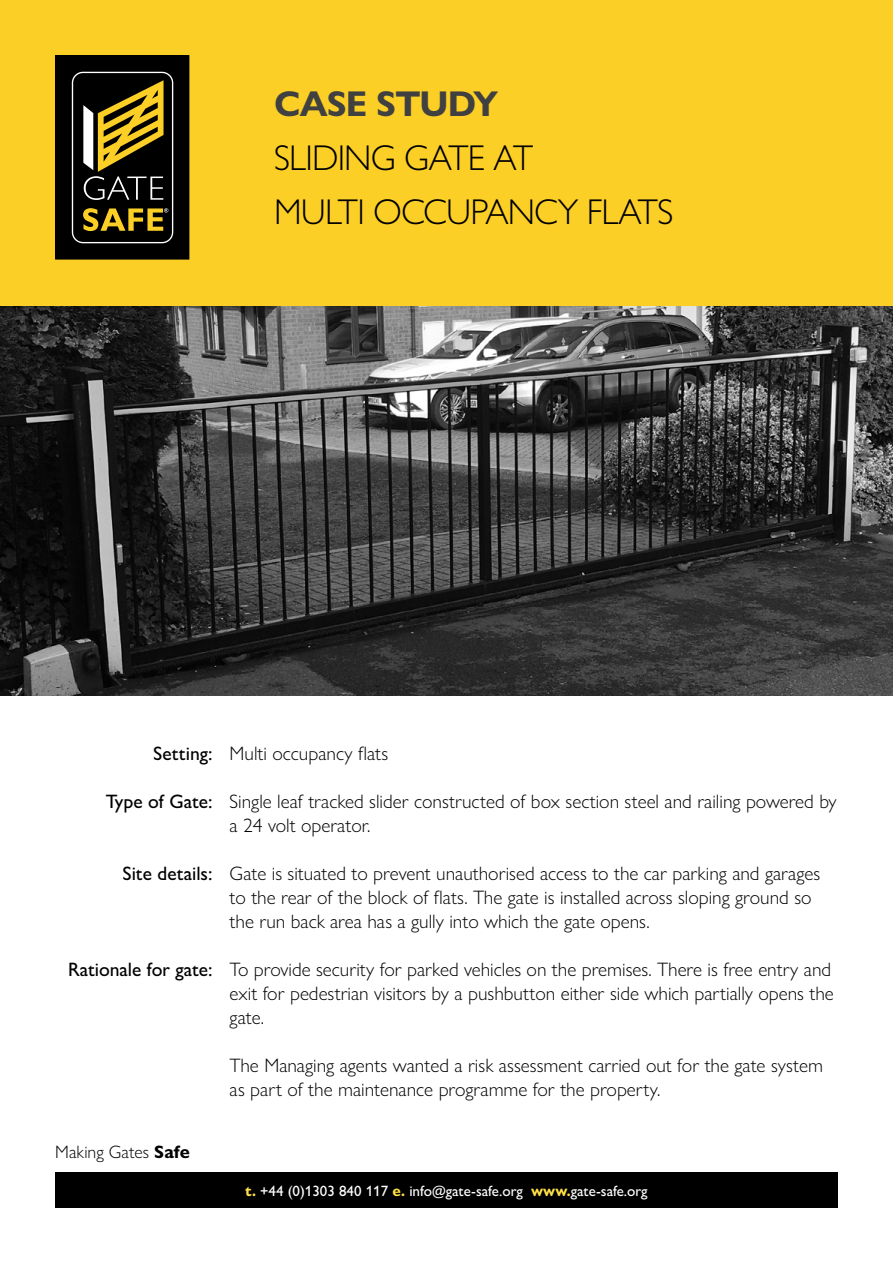
<style>
.page{position:relative;width:893px;height:1263px;background:#fff}
.page>*{position:absolute;margin:0;border:0;box-sizing:border-box;transform-origin:0 0}
.t1{font:300 36px/54px "Gill Sans Nova";letter-spacing:-.025em;color:#000}
.t2{font:700 36px "Gill Sans Nova";letter-spacing:-.025em;color:#404040}
.t3{font:300 19.5px/24px "Gill Sans Nova";color:#000}
.t4{font:500 19.5px "Gill Sans Nova";color:#000}
.t5{font:300 18px "Gill Sans Nova";color:#000}
.t6{font:500 15px "Gill Sans Nova";color:#fff}
.s1{font-weight:700}
.s2{font-weight:700;color:#ffe147}
</style>
<div class="page">
<div style="left:55px;top:1172px;width:783px;height:36px;background:#000"></div>
<div style="left:0;top:0;width:893px;height:306px;background:#fccf26"></div>
<div style="left:56px;top:56px;width:133px;height:203px;background:#000"></div>
<div style="left:55px;top:55px;width:134px;height:204px;border:1px solid #000"></div>
<div style="left:72px;top:72px;width:101px;height:171px;border:1px solid #fff;border-radius:11px"></div>
<svg style="left:83px;top:80px;width:81px;height:120px"></svg>
<svg style="left:83px;top:208px;width:85px;height:23px"></svg>
<img style="left:0;top:306px;width:893px;height:389px">
<h1 class="t2" style="left:274px;top:82px;width:226px">CASE STUDY</h1>
<h1 class="t1" style="left:274px;top:131px;width:401px">SLIDING GATE AT<br>MULTI OCCUPANCY FLATS</h1>
<p class="t4" style="left:153px;top:741px;width:61px">Setting:</p>
<p class="t4" style="left:106px;top:789px;width:108px">Type of Gate:</p>
<p class="t4" style="left:122px;top:861px;width:92px">Site details:</p>
<p class="t4" style="left:68px;top:957px;width:146px">Rationale for gate:</p>
<p class="t3" style="left:230px;top:741px;width:160px">Multi occupancy flats</p>
<p class="t3" style="left:230px;top:789px;width:609px">Single leaf tracked slider constructed of box section steel and railing powered by a 24 volt operator.</p>
<p class="t3" style="left:230px;top:861px;width:592px">Gate is situated to prevent unauthorised access to the car parking and garages to the rear of the block of flats. The gate is installed across sloping ground so the run back area has a gully into which the gate opens.</p>
<p class="t3" style="left:230px;top:957px;width:606px">To provide security for parked vehicles on the premises. There is free entry and exit for pedestrian visitors by a pushbutton either side which partially opens the gate.</p>
<p class="t3" style="left:230px;top:1053px;width:595px">The Managing agents wanted a risk assessment carried out for the gate system as part of the maintenance programme for the property.</p>
<p class="t5" style="left:55px;top:1141px;width:136px">Making Gates <span class="s1">Safe</span></p>
<p class="t6" style="left:245px;top:1182px;width:404px"><span class="s2">t.</span> +44 (0)1303 840 117 <span class="s2">e.</span> info@gate-safe.org <span class="s2">www.</span>gate-safe.org</p>
</div>
